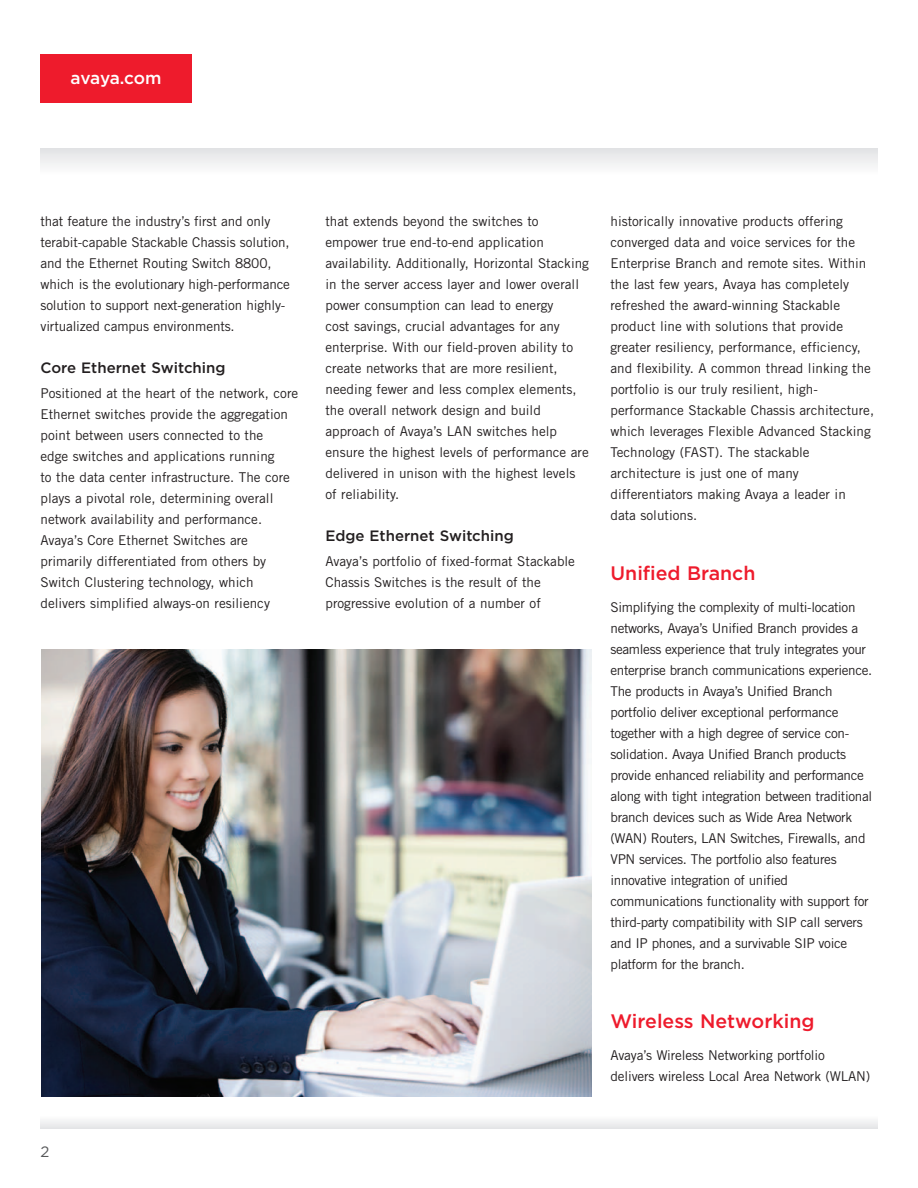
<style>
.page{position:relative;width:918px;height:1188px;background:#fff}
.page>*{position:absolute;margin:0;border:0;box-sizing:border-box;transform-origin:0 0}
.sub_head_PMS_485_cmy{font:500 19.5px "Gotham";color:#ee1b2c}
.Collateral_Box{font:500 17.25px "Gotham";letter-spacing:-.02em;color:#fff}
.second_subhead{font:500 15px "Gotham";color:#231f20}
.t1{font:15px "Gotham";color:#57585a}
.body_copy{font:13.5px/21px "Trade Gothic";color:#231f20}
.body_copy-2{font:13.5px/21px "Trade Gothic";letter-spacing:-.025em;color:#231f20}
</style>
<div class="page">
<div style="left:40px;top:1115px;width:838px;height:14px;background:#f1f2f3"></div>
<div style="left:40px;top:148px;width:838px;height:27px;background:linear-gradient(to right,#f0f0f1,#f0f0f1)"></div>
<div style="left:40px;top:54px;width:152px;height:49px;background:#ee1b2c"></div>
<img style="left:41px;top:650px;width:551px;height:446px">
<p class="Collateral_Box" style="left:71px;top:68px;width:92px">avaya.com</p>
<p class="body_copy" style="left:40px;top:211px;width:251px">that feature the industry’s first and only terabit-capable Stackable Chassis solution, and the Ethernet Routing Switch 8800, which is the evolutionary high-performance solution to support next-generation highly&shy;virtualized campus environments.</p>
<p class="second_subhead" style="left:40px;top:359px;width:187px">Core Ethernet Switching</p>
<p class="body_copy" style="left:40px;top:383px;width:259px">Positioned at the heart of the network, core Ethernet switches provide the aggregation point between users connected to the<br>edge switches and applications running<br>to the data center infrastructure. The core plays a pivotal role, determining overall network availability and performance.<br>Avaya’s Core Ethernet Switches are primarily differentiated from others by Switch Clustering technology, which delivers simplified always-on resiliency</p>
<p class="t1" style="left:40px;top:1143px;width:10px">2</p>
<p class="body_copy" style="left:326px;top:211px;width:265px">that extends beyond the switches to empower true end-to-end application availability. Additionally, Horizontal Stacking in the server access layer and lower overall power consumption can lead to energy<br>cost savings, crucial advantages for any enterprise. With our field-proven ability to create networks that are more resilient, needing fewer and less complex elements, the overall network design and build approach of Avaya’s LAN switches help ensure the highest levels of performance are delivered in unison with the highest levels of reliability.</p>
<p class="second_subhead" style="left:326px;top:527px;width:190px">Edge Ethernet Switching</p>
<p class="body_copy" style="left:326px;top:551px;width:251px">Avaya’s portfolio of fixed-format Stackable<br>Chassis Switches is the result of the progressive evolution of a number of</p>
<p class="body_copy" style="left:610px;top:211px;width:265px">historically innovative products offering converged data and voice services for the Enterprise Branch and remote sites. Within the last few years, Avaya has completely refreshed the award-winning Stackable product line with solutions that provide greater resiliency, performance, efficiency, and flexibility. A common thread linking the portfolio is our truly resilient, high&shy;performance Stackable Chassis architecture, which leverages Flexible Advanced Stacking Technology (FAST). The stackable architecture is just one of many differentiators making Avaya a leader in data solutions.</p>
<p class="sub_head_PMS_485_cmy" style="left:610px;top:562px;width:147px">Unified Branch</p>
<p class="body_copy-2" style="left:610px;top:596px;width:263px">Simplifying the complexity of multi-location networks, Avaya’s Unified Branch provides a seamless experience that truly integrates your enterprise branch communications experience.<br>The products in Avaya’s Unified Branch portfolio deliver exceptional performance together with a high degree of service con&shy;solidation. Avaya Unified Branch products provide enhanced reliability and performance along with tight integration between traditional branch devices such as Wide Area Network (WAN) Routers, LAN Switches, Firewalls, and VPN services. The portfolio also features innovative integration of unified communications functionality with support for third-party compatibility with SIP call servers and IP phones, and a survivable SIP voice platform for the branch.</p>
<p class="sub_head_PMS_485_cmy" style="left:610px;top:1010px;width:206px">Wireless Networking</p>
<p class="body_copy" style="left:610px;top:1044px;width:261px">Avaya’s Wireless Networking portfolio delivers wireless Local Area Network (WLAN)</p>
</div>
